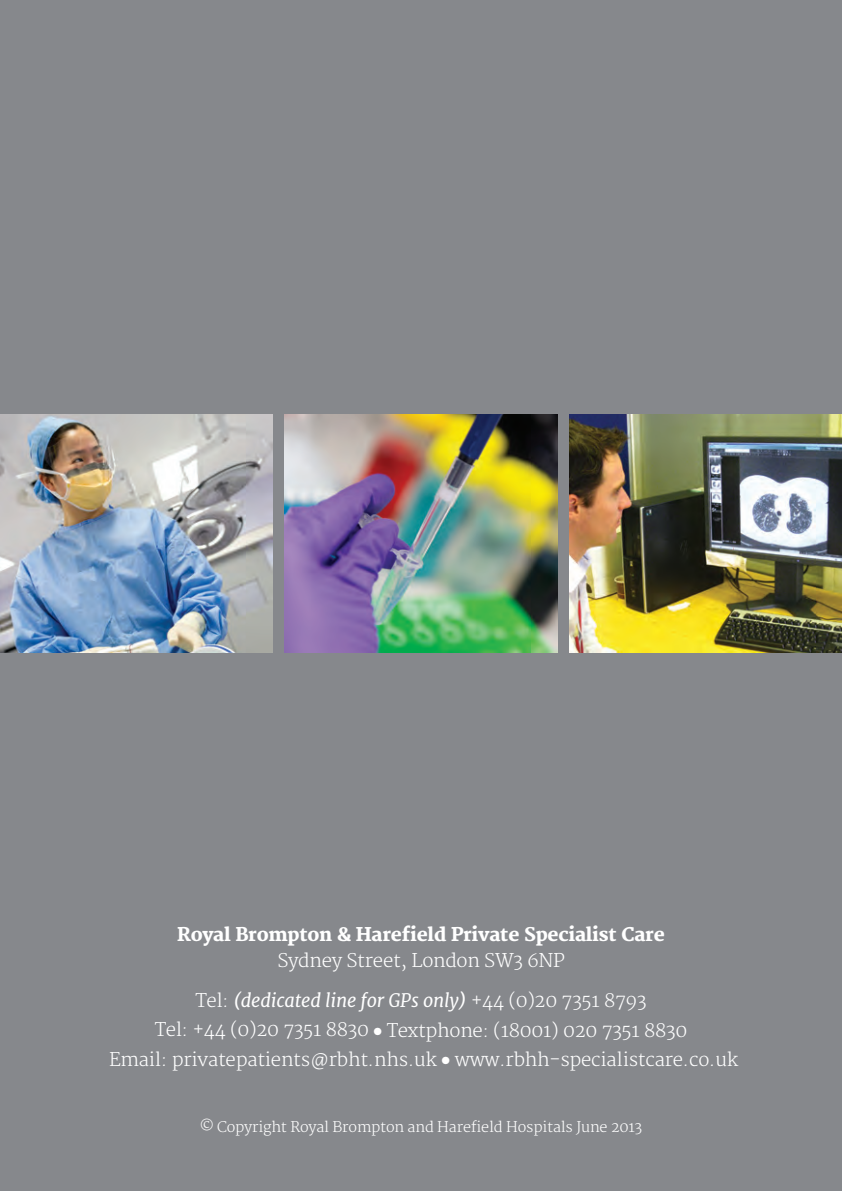
<style>
.page{position:relative;width:842px;height:1191px;background:#86888c}
.page>*{position:absolute;margin:0;border:0;box-sizing:border-box;transform-origin:0 0}
.t1{font:300 18px/29.6px "Merriweather";letter-spacing:-.015em;color:#fff;text-align:center}
.t2{font:800 18px "Merriweather";letter-spacing:-.015em;color:#fff}
.t3{font:300 14px "Merriweather";letter-spacing:-.015em;color:#fff}
.s1{font-weight:400;font-style:italic}
.s2{font-family:"Monotype Sorts";font-weight:400;font-size:10px}
</style>
<div class="page">
<img style="left:0;top:414px;width:272px;height:238px">
<img style="left:285px;top:414px;width:272px;height:238px">
<img style="left:570px;top:414px;width:272px;height:238px">
<p class="t2" style="left:177px;top:924px;width:489px">Royal Brompton &amp; Harefield Private Specialist Care</p>
<p class="t1" style="left:277px;top:945px;width:289px">Sydney Street, London SW3 6NP</p>
<p class="t1" style="left:109px;top:985px;width:631px">Tel: <span class="s1">(dedicated line for GPs only)</span> +44 (0)20 7351 8793<br>Tel: +44 (0)20 7351 8830 <span class="s2">●</span> Textphone: (18001) 020 7351 8830<br>Email: privatepatients@rbht.nhs.uk <span class="s2">●</span> www.rbhh-specialistcare.co.uk</p>
<p class="t3" style="left:200px;top:1119px;width:444px">© Copyright Royal Brompton and Harefield Hospitals June 2013</p>
</div>
